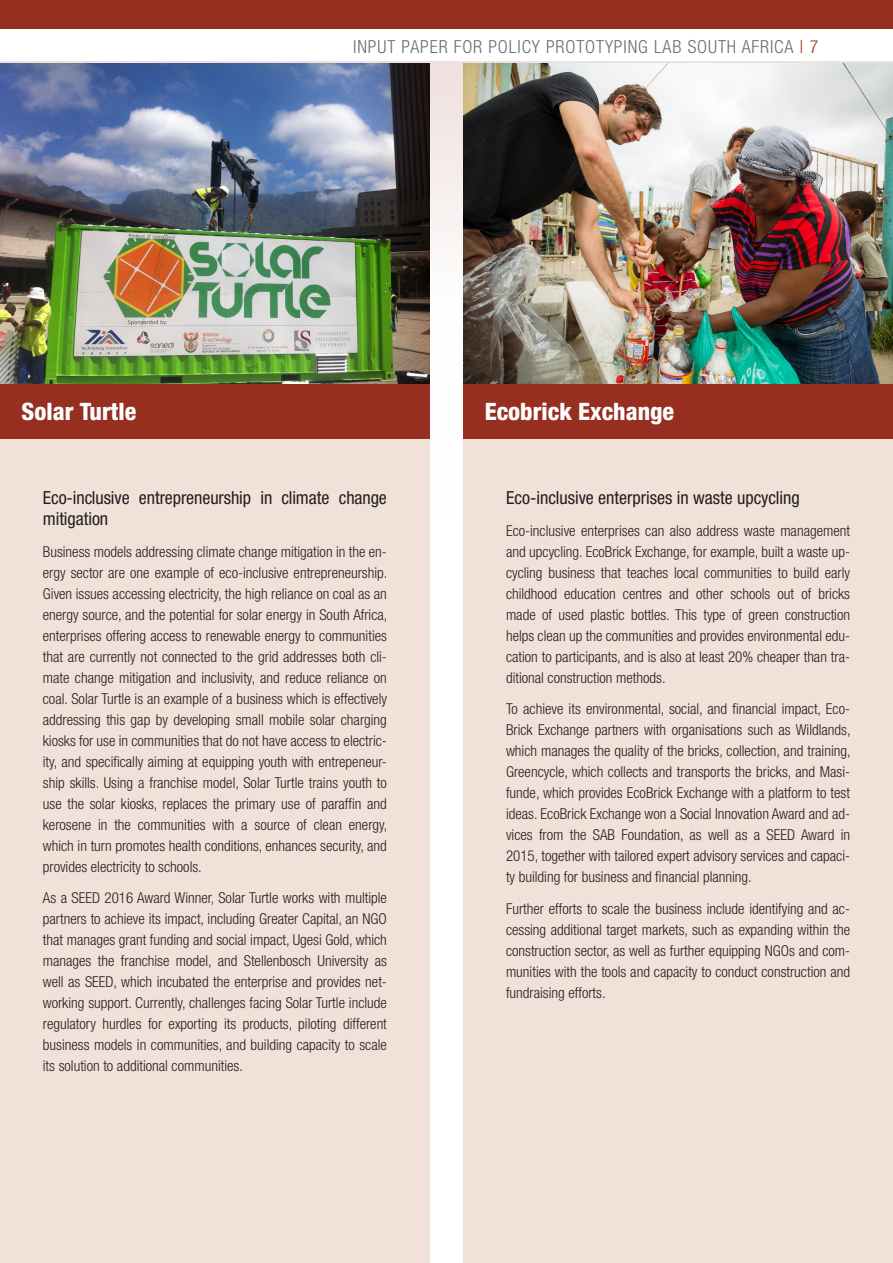
<style>
.page{position:relative;width:893px;height:1263px;background:#fff}
.page>*{position:absolute;margin:0;border:0;box-sizing:border-box;transform-origin:0 0}
.p_text{font:800 condensed 24px "Helvetica Neue LT Std";color:#fff}
.p_text-2{font:condensed 18px/21px "Helvetica Neue LT Std";letter-spacing:-.005em;color:#231f20}
.t1{font:300 condensed 18px "Helvetica Neue LT Std";letter-spacing:.05em;color:#6c6d70}
.p_text-3{font:300 condensed 15px/21px "Helvetica Neue LT Std";color:#231f20;text-align:justify}
.s1{color:#972f20}
</style>
<div class="page">
<div style="left:0;top:0;width:893px;height:29px;background:#972f20"></div>
<div style="left:0;top:62px;width:893px;height:458px;background:linear-gradient(to bottom,#f2e6e5,#fff)"></div>
<img style="left:0;top:64px;width:429px;height:320px">
<div style="left:0;top:439px;width:429px;height:824px;background:#f1e2d9"></div>
<div style="left:0;top:384px;width:429px;height:55px;background:#972f20"></div>
<img style="left:464px;top:64px;width:429px;height:320px">
<div style="left:463px;top:439px;width:430px;height:824px;background:#f1e2d9"></div>
<div style="left:463px;top:384px;width:430px;height:55px;background:#972f20"></div>
<p class="p_text" style="left:22px;top:397px;width:116px">Solar Turtle</p>
<p class="t1" style="left:353px;top:36px;width:467px">INPUT PAPER FOR POLICY PROTOTYPING LAB SOUTH AFRICA <span class="s1">| 7</span></p>
<p class="p_text" style="left:485px;top:397px;width:191px">Ecobrick Exchange</p>
<p class="p_text-2" style="left:43px;top:487px;width:346px">Eco-inclusive entrepreneurship in climate change mitigation</p>
<p class="p_text-3" style="left:43px;top:541px;width:346px">Business models addressing climate change mitigation in the en&shy;ergy sector are one example of eco-inclusive entrepreneurship.<br>Given issues accessing electricity, the high reliance on coal as an energy source, and the potential for solar energy in South Africa, enterprises offering access to renewable energy to communities that are currently not connected to the grid addresses both cli&shy;mate change mitigation and inclusivity, and reduce reliance on coal. Solar Turtle is an example of a business which is effectively addressing this gap by developing small mobile solar charging kiosks for use in communities that do not have access to electric&shy;ity, and specifically aiming at equipping youth with entrepeneur&shy;ship skills. Using a franchise model, Solar Turtle trains youth to use the solar kiosks, replaces the primary use of paraffin and kerosene in the communities with a source of clean energy, which in turn promotes health conditions, enhances security, and provides electricity to schools.</p>
<p class="p_text-3" style="left:43px;top:887px;width:346px">As a SEED 2016 Award Winner, Solar Turtle works with multiple partners to achieve its impact, including Greater Capital, an NGO that manages grant funding and social impact, Ugesi Gold, which manages the franchise model, and Stellenbosch University as well as SEED, which incubated the enterprise and provides net&shy;working support. Currently, challenges facing Solar Turtle include regulatory hurdles for exporting its products, piloting different business models in communities, and building capacity to scale its solution to additional communities.</p>
<p class="p_text-2" style="left:506px;top:487px;width:295px">Eco-inclusive enterprises in waste upcycling</p>
<p class="p_text-3" style="left:506px;top:520px;width:346px">Eco-inclusive enterprises can also address waste management and upcycling. EcoBrick Exchange, for example, built a waste up&shy;cycling business that teaches local communities to build early childhood education centres and other schools out of bricks made of used plastic bottles. This type of green construction helps clean up the communities and provides environmental edu&shy;cation to participants, and is also at least 20% cheaper than tra&shy;ditional construction methods.</p>
<p class="p_text-3" style="left:506px;top:698px;width:346px">To achieve its environmental, social, and financial impact, Eco-Brick Exchange partners with organisations such as Wildlands, which manages the quality of the bricks, collection, and training, Greencycle, which collects and transports the bricks, and Masi&shy;funde, which provides EcoBrick Exchange with a platform to test ideas. EcoBrick Exchange won a Social Innovation Award and ad&shy;vices from the SAB Foundation, as well as a SEED Award in 2015, together with tailored expert advisory services and capaci&shy;ty building for business and financial planning.</p>
<p class="p_text-3" style="left:506px;top:898px;width:346px">Further efforts to scale the business include identifying and ac&shy;cessing additional target markets, such as expanding within the construction sector, as well as further equipping NGOs and com&shy;munities with the tools and capacity to conduct construction and fundraising efforts.</p>
</div>
